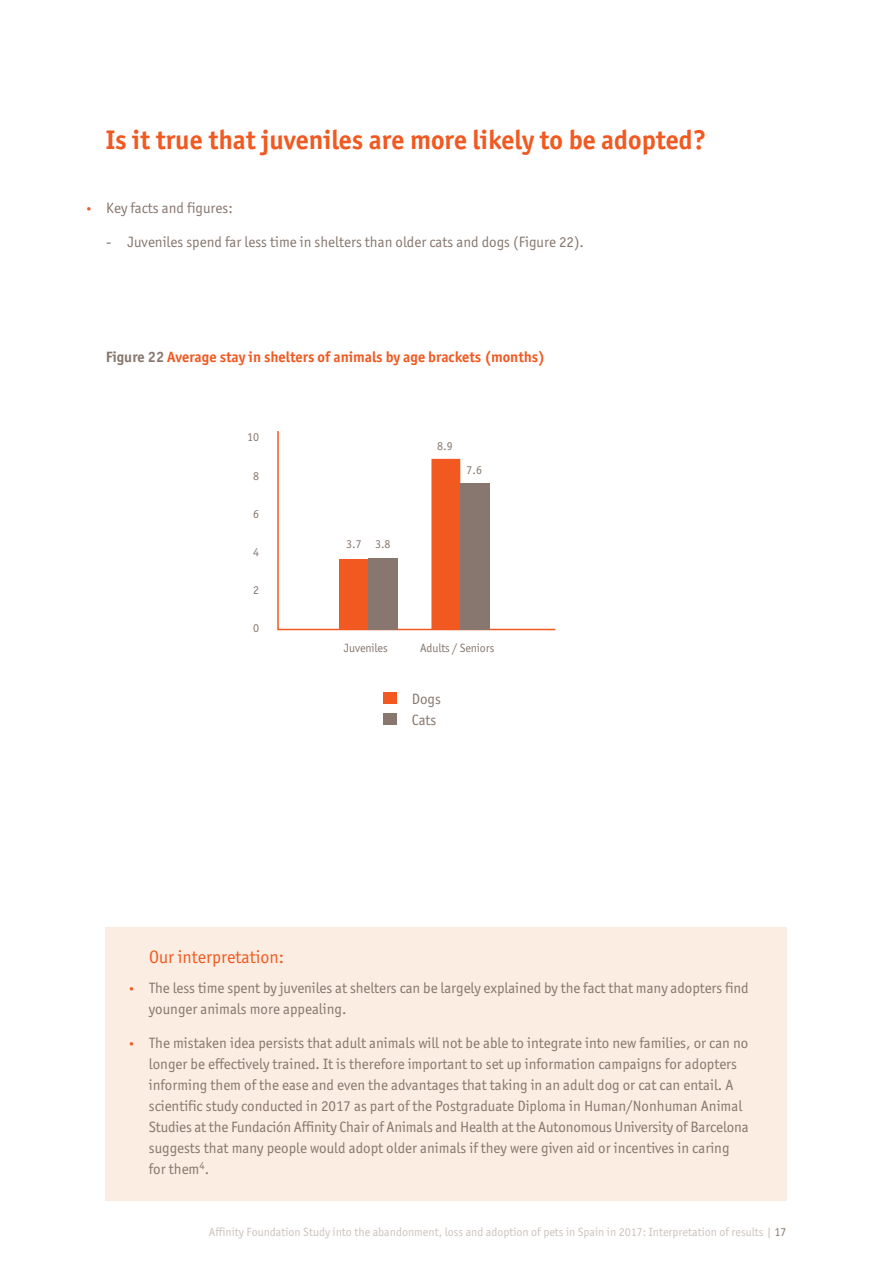
<style>
.page{position:relative;width:893px;height:1263px;background:#fff}
.page>*{position:absolute;margin:0;border:0;box-sizing:border-box;transform-origin:0 0}
.t1{font:700 27px "Officina San ITC";color:#f15921}
.t2{font:18px "Officina San ITC";color:#f15921}
.t3{font:15px/21px "Officina San ITC";color:#87776e}
.t4{font:700 15px "Officina San ITC";color:#f15921}
.t5{font:12px "Officina San ITC";color:#ccc3be}
.t6{font:12px "Officina San ITC";letter-spacing:-.01em;color:#87776e}
.s1{font-size:12px;color:#f15921}
.s2{color:#87776e}
</style>
<div class="page">
<div style="left:106px;top:927px;width:681px;height:274px;background:#fbede2"></div>
<svg style="left:277px;top:431px;width:279px;height:200px"></svg>
<div style="left:383px;top:693px;width:14px;height:11px;background:#f15921"></div>
<div style="left:383px;top:714px;width:14px;height:11px;background:#87776e"></div>
<div style="left:340px;top:559px;width:29px;height:71px;background:#f15921"></div>
<div style="left:369px;top:558px;width:29px;height:72px;background:#87776e"></div>
<div style="left:431px;top:459px;width:30px;height:171px;background:#f15921"></div>
<div style="left:460px;top:483px;width:29px;height:147px;background:#87776e"></div>
<h1 class="t1" style="left:106px;top:130px;width:602px">Is it true that juveniles are more likely to be adopted?</h1>
<p class="t3" style="left:85px;top:198px;width:150px"><span class="s1">•</span> Key facts and figures:</p>
<p class="t3" style="left:106px;top:232px;width:479px">- Juveniles spend far less time in shelters than older cats and dogs (Figure 22).</p>
<p class="t4" style="left:106px;top:352px;width:441px"><span class="s2">Figure 22</span> Average stay in shelters of animals by age brackets (months)</p>
<p class="t6" style="left:247px;top:432px;width:13px">10</p>
<p class="t6" style="left:253px;top:471px;width:7px">8</p>
<p class="t6" style="left:253px;top:510px;width:7px">6</p>
<p class="t6" style="left:253px;top:548px;width:7px">4</p>
<p class="t6" style="left:253px;top:586px;width:7px">2</p>
<p class="t6" style="left:253px;top:623px;width:7px">0</p>
<p class="t6" style="left:346px;top:539px;width:46px">3.7 3.8</p>
<p class="t6" style="left:437px;top:441px;width:17px">8.9</p>
<p class="t6" style="left:466px;top:465px;width:17px">7.6</p>
<p class="t6" style="left:344px;top:643px;width:45px">Juveniles</p>
<p class="t6" style="left:420px;top:643px;width:76px">Adults / Seniors</p>
<p class="t3" style="left:412px;top:689px;width:31px">Dogs<br>Cats</p>
<p class="t2" style="left:149px;top:950px;width:137px">Our interpretation:</p>
<p class="t3" style="left:149px;top:979px;width:601px;text-indent:-21px"><span class="s1">•</span> The less time spent by juveniles at shelters can be largely explained by the fact that many adopters find younger animals more appealing.</p>
<p class="t3" style="left:149px;top:1033px;width:601px;text-indent:-21px"><span class="s1">•</span> The mistaken idea persists that adult animals will not be able to integrate into new families, or can no longer be effectively trained. It is therefore important to set up information campaigns for adopters informing them of the ease and even the advantages that taking in an adult dog or cat can entail. A scientific study conducted in 2017 as part of the Postgraduate Diploma in Human/Nonhuman Animal Studies at the Fundación Affinity Chair of Animals and Health at the Autonomous University of Barcelona suggests that many people would adopt older animals if they were given aid or incentives in caring for them<sup>4</sup>.</p>
<p class="t5" style="left:209px;top:1228px;width:579px">Affinity Foundation Study into the abandonment, loss and adoption of pets in Spain in 2017: Interpretation of results | <span class="s2">17</span></p>
</div>
